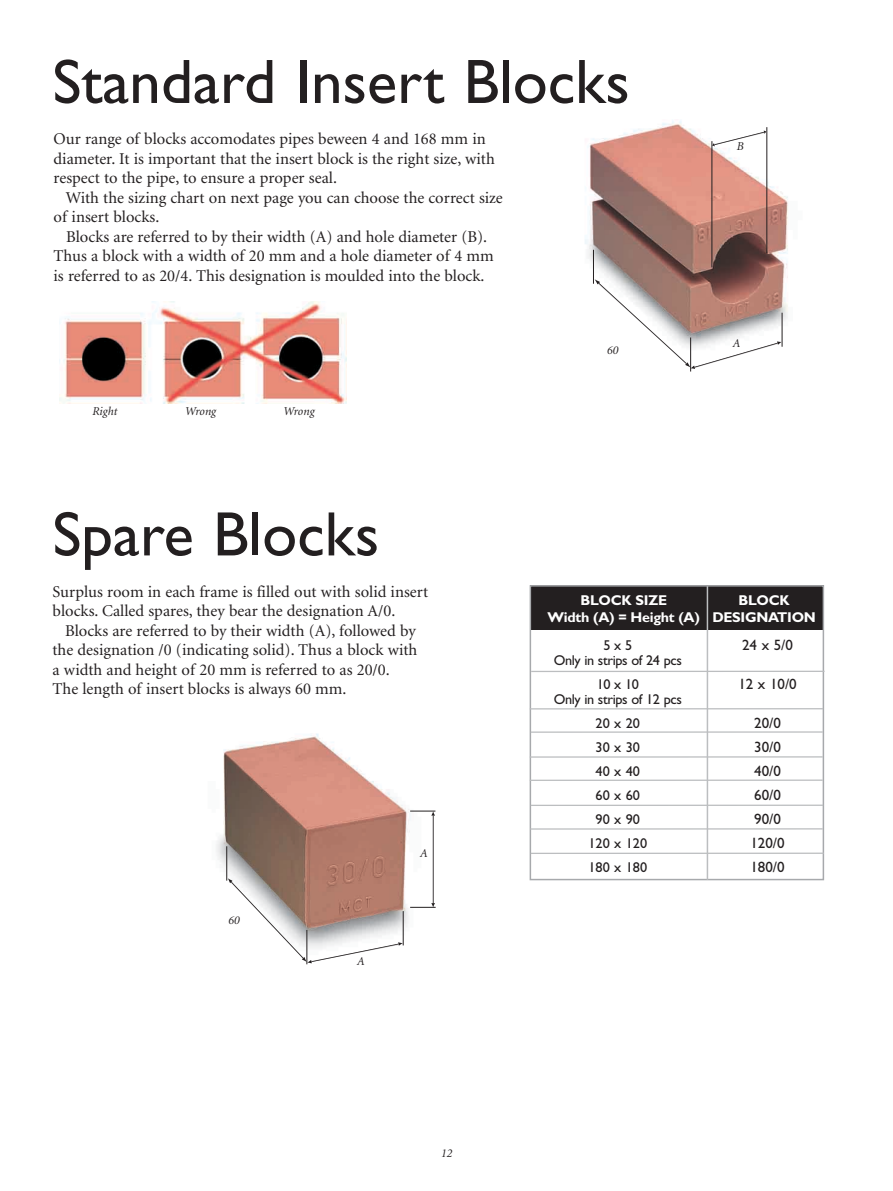
<style>
.page{position:relative;width:893px;height:1191px;background:#fff}
.page>*{position:absolute;margin:0;border:0;box-sizing:border-box;transform-origin:0 0}
.t1{font:63px "Gill Sans";color:#231f20}
.t2{font:16.5px/19.5px "Minion";color:#231f20}
.t3{font:15px/24px "Gill Sans";color:#231f20}
.t4{font:14.25px/15px "Gill Sans";letter-spacing:-.025em;color:#231f20;text-align:center}
.t5{font:700 14.25px/17.1px "Gill Sans";letter-spacing:-.02em;color:#fff;text-align:center}
.t6{font:14.25px/24px "Gill Sans";color:#231f20;text-align:center}
.t7{font:italic 12px "Minion";color:#231f20}
</style>
<div class="page">
<img style="left:60px;top:302px;width:286px;height:101px">
<div style="left:530px;top:586px;width:293px;height:44px;background:#231f20"></div>
<div style="left:529px;top:585px;width:295px;height:295px;border:2px solid #a7a9ac"></div>
<hr style="left:530px;top:708px;width:293px;height:2px;background:#bcbec0">
<hr style="left:531px;top:671px;width:293px;height:1px;background:#bcbec0">
<hr style="left:531px;top:731px;width:291px;height:2px;background:#bcbec0">
<hr style="left:530px;top:756px;width:292px;height:2px;background:#bcbec0">
<hr style="left:530px;top:780px;width:292px;height:1px;background:#bcbec0">
<hr style="left:531px;top:805px;width:292px;height:1px;background:#bcbec0">
<hr style="left:530px;top:828px;width:292px;height:2px;background:#bcbec0">
<hr style="left:531px;top:853px;width:292px;height:1px;background:#bcbec0">
<hr style="left:706px;top:586px;width:2px;height:294px;background:#bcbec0">
<img style="left:585px;top:120px;width:203px;height:227px">
<hr style="left:593px;top:250px;width:1px;height:34px;background:#231f20">
<hr style="left:690px;top:337px;width:1px;height:35px;background:#231f20">
<hr style="left:711px;top:141px;width:1px;height:126px;background:#231f20">
<hr style="left:766px;top:127px;width:1px;height:126px;background:#231f20">
<svg style="left:594px;top:279px;width:187px;height:90px"></svg>
<svg style="left:712px;top:130px;width:54px;height:17px"></svg>
<hr style="left:781px;top:313px;width:1px;height:34px;background:#231f20">
<img style="left:216px;top:733px;width:220px;height:213px">
<hr style="left:433px;top:816px;width:1px;height:87px;background:#231f20">
<svg style="left:410px;top:811px;width:25px;height:5px"></svg>
<svg style="left:410px;top:903px;width:25px;height:5px"></svg>
<hr style="left:403px;top:911px;width:1px;height:34px;background:#231f20">
<hr style="left:226px;top:846px;width:1px;height:35px;background:#231f20">
<svg style="left:228px;top:878px;width:175px;height:86px"></svg>
<h1 class="t1" style="left:53px;top:60px;width:578px">Standard Insert Blocks</h1>
<p class="t2" style="left:54px;top:131px;width:443px">Our range of blocks accomodates pipes beween 4 and 168 mm in diameter. It is important that the insert block is the right size, with respect to the pipe, to ensure a proper seal.</p>
<p class="t2" style="left:54px;top:189px;width:451px;text-indent:12px">With the sizing chart on next page you can choose the correct size of insert blocks.</p>
<p class="t2" style="left:54px;top:228px;width:441px;text-align:center">Blocks are referred to by their width (A) and hole diameter (B).<br>Thus a block with a width of 20 mm and a hole diameter of 4 mm is referred to as 20/4. This designation is moulded into the block.</p>
<p class="t7" style="left:92px;top:406px;width:27px">Right</p>
<p class="t7" style="left:185px;top:406px;width:33px">Wrong</p>
<p class="t7" style="left:283px;top:406px;width:33px">Wrong</p>
<h1 class="t1" style="left:53px;top:512px;width:328px">Spare Blocks</h1>
<p class="t7" style="left:607px;top:346px;width:13px">60</p>
<p class="t7" style="left:736px;top:142px;width:8px">B</p>
<p class="t7" style="left:732px;top:338px;width:9px">A</p>
<p class="t2" style="left:53px;top:583px;width:377px">Surplus room in each frame is filled out with solid insert blocks. Called spares, they bear the designation A/0.</p>
<p class="t2" style="left:53px;top:622px;width:366px;text-indent:13px">Blocks are referred to by their width (A), followed by the designation /0 (indicating solid). Thus a block with a width and height of 20 mm is referred to as 20/0.<br>The length of insert blocks is always 60 mm.</p>
<p class="t7" style="left:228px;top:916px;width:13px">60</p>
<p class="t7" style="left:357px;top:956px;width:9px">A</p>
<p class="t7" style="left:420px;top:848px;width:9px">A</p>
<p class="t7" style="left:441px;top:1148px;width:13px">12</p>
<p class="t5" style="left:547px;top:593px;width:154px">BLOCK SIZE<br>Width (A) = Height (A)</p>
<p class="t5" style="left:712px;top:593px;width:105px">BLOCK<br>DESIGNATION</p>
<p class="t3" style="left:742px;top:634px;width:52px">24 x 5/0</p>
<p class="t3" style="left:738px;top:673px;width:60px">12 x 10/0</p>
<p class="t3" style="left:750px;top:712px;width:36px">20/0<br>30/0<br>40/0<br>60/0<br>90/0<br>120/0<br>180/0</p>
<p class="t4" style="left:553px;top:639px;width:130px">5 x 5<br>Only in strips of 24 pcs</p>
<p class="t4" style="left:553px;top:678px;width:130px">10 x 10<br>Only in strips of 12 pcs</p>
<p class="t6" style="left:588px;top:712px;width:60px">20 x 20<br>30 x 30<br>40 x 40<br>60 x 60<br>90 x 90<br>120 x 120<br>180 x 180</p>
</div>
